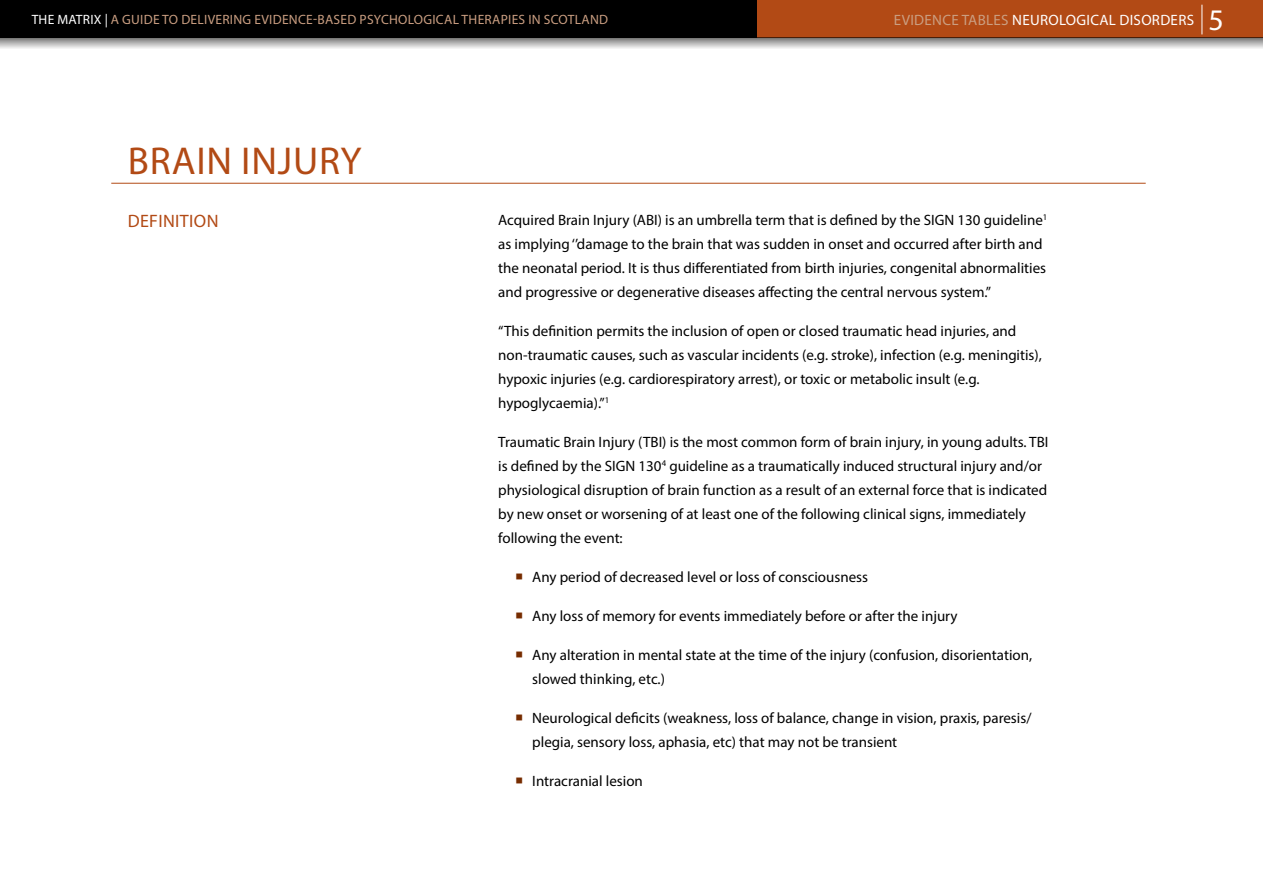
<style>
.page{position:relative;width:1263px;height:893px;background:#fff}
.page>*{position:absolute;margin:0;border:0;box-sizing:border-box;transform-origin:0 0}
.t1{font:39px "Myriad Pro";letter-spacing:.02em;color:#b24a15}
.t2{font:18px "Myriad Pro";letter-spacing:.02em;color:#b24a15}
.t3{font:15px/24px "Myriad Pro";color:#000}
.t4{font:15px "Myriad Pro";letter-spacing:.02em;color:#fff}
.t5{font:13.5px "Myriad Pro";letter-spacing:.02em;color:#ca9e81}
.s1{color:#fff}
.s2{color:#ca9e81}
.s3{font-size:30px}
.s4{color:#762c00}
</style>
<div class="page">
<div style="left:251px;top:0;width:1012px;height:37px;background:#b24a15"></div>
<div style="left:0;top:0;width:756px;height:37px;background:#000"></div>
<svg style="left:1202px;top:5px;width:1px;height:29px"></svg>
<svg style="left:0;top:37px;width:1263px;height:11px;background:#a6a4a3"></svg>
<hr style="left:111px;top:183px;width:1035px;height:1px;background:#b24a15">
<p class="t5" style="left:32px;top:11px;width:578px"><span class="s1">THE MATRIX |</span> A GUIDE TO DELIVERING EVIDENCE-BASED PSYCHOLOGICAL THERAPIES IN SCOTLAND</p>
<p class="t4" style="left:894px;top:10px;width:331px"><span class="s2">EVIDENCE TABLES</span> NEUROLOGICAL DISORDERS <span class="s3">5</span></p>
<h1 class="t1" style="left:128px;top:137px;width:235px">BRAIN INJURY</h1>
<p class="t2" style="left:128px;top:210px;width:92px">DEFINITION</p>
<p class="t3" style="left:498px;top:207px;width:551px">Acquired Brain Injury (ABI) is an umbrella term that is defined by the SIGN 130 guideline<sup>1 </sup>as implying ‘’damage to the brain that was sudden in onset and occurred after birth and the neonatal period. It is thus differentiated from birth injuries, congenital abnormalities and progressive or degenerative diseases affecting the central nervous system.”</p>
<p class="t3" style="left:498px;top:318px;width:545px">“This definition permits the inclusion of open or closed traumatic head injuries, and non-traumatic causes, such as vascular incidents (e.g. stroke), infection (e.g. meningitis), hypoxic injuries (e.g. cardiorespiratory arrest), or toxic or metabolic insult (e.g. hypoglycaemia).”<sup>1</sup></p>
<p class="t3" style="left:498px;top:429px;width:552px">Traumatic Brain Injury (TBI) is the most common form of brain injury, in young adults. TBI is defined by the SIGN 130<sup>4</sup> guideline as a traumatically induced structural injury and/or physiological disruption of brain function as a result of an external force that is indicated by new onset or worsening of at least one of the following clinical signs, immediately following the event:</p>
<p class="t3" style="left:515px;top:564px;width:354px"><span class="s4">○</span> Any period of decreased level or loss of consciousness</p>
<p class="t3" style="left:515px;top:603px;width:444px"><span class="s4">○</span> Any loss of memory for events immediately before or after the injury</p>
<p class="t3" style="left:532px;top:642px;width:501px;text-indent:-17px"><span class="s4">○</span> Any alteration in mental state at the time of the injury (confusion, disorientation, slowed thinking, etc.)</p>
<p class="t3" style="left:532px;top:705px;width:501px;text-indent:-17px"><span class="s4">○</span> Neurological deficits (weakness, loss of balance, change in vision, praxis, paresis/ plegia, sensory loss, aphasia, etc) that may not be transient</p>
<p class="t3" style="left:515px;top:768px;width:129px"><span class="s4">○</span> Intracranial lesion</p>
</div>
